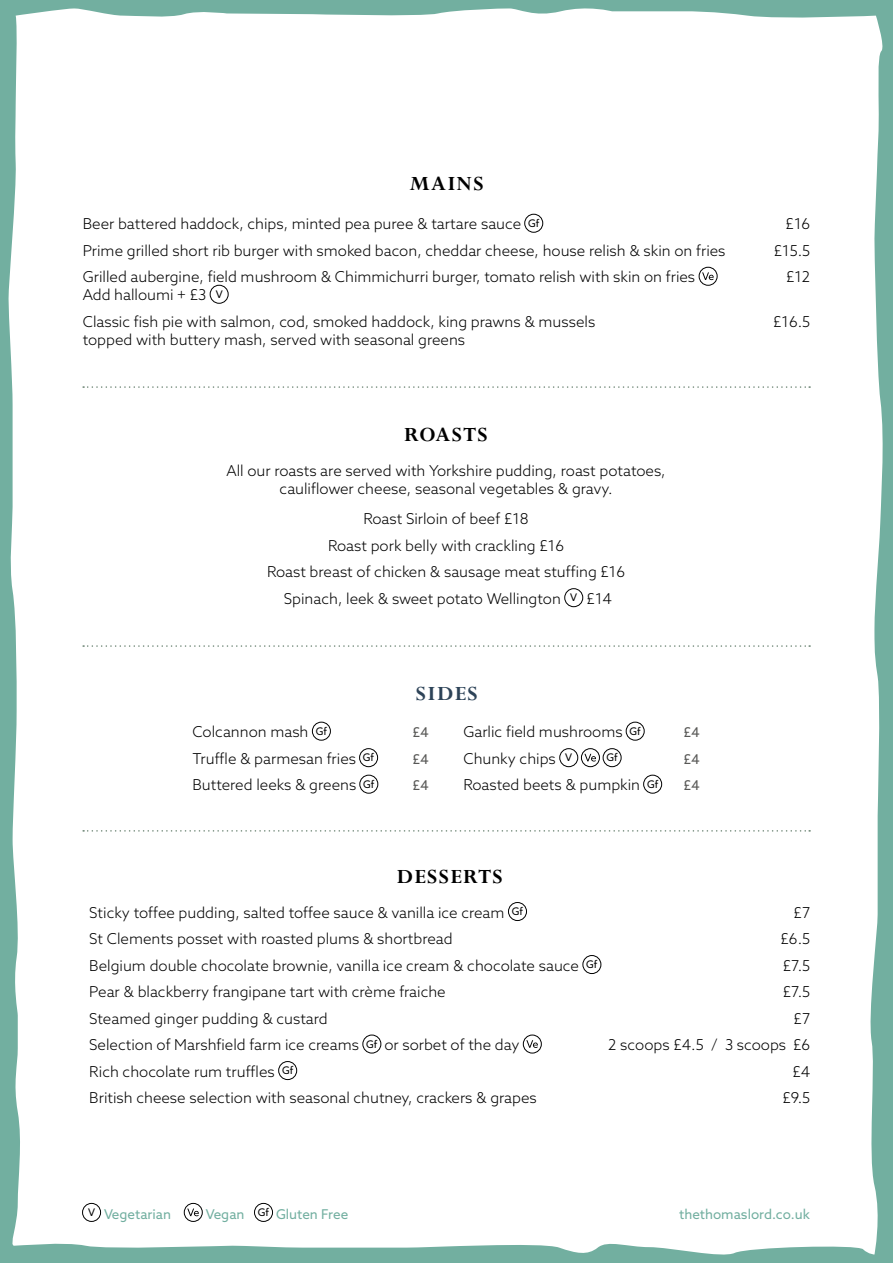
<style>
.page{position:relative;width:893px;height:1263px;background:#72afa0}
.page>*{position:absolute;margin:0;border:0;box-sizing:border-box;transform-origin:0 0}
.t1{font:700 22.5px "Perpetua";letter-spacing:.06em;color:#000}
.t2{font:700 22.5px "Perpetua";letter-spacing:.06em;color:#2d4358}
.t3{font:300 15px/26.5px "Azo Sans";color:#000;text-align:center}
.t4{font:13.5px "Azo Sans";color:#72afa0}
.t5{font:13.5px "Azo Sans";color:#585856}
.t6{font:10.5px "Azo Sans";color:#000}
</style>
<div class="page">
<div style="left:9px;top:8px;width:874px;height:1247px;background:#fff"></div>
<div style="left:82px;top:1203px;width:19px;height:18px;border:1px solid #000;border-radius:50%"></div>
<div style="left:184px;top:1203px;width:18px;height:18px;border:1px solid #000;border-radius:50%"></div>
<svg style="left:187px;top:1208px;width:12px;height:8px"></svg>
<div style="left:254px;top:1203px;width:19px;height:18px;border:1px solid #000;border-radius:50%"></div>
<div style="left:524px;top:214px;width:19px;height:18px;border:1px solid #000;border-radius:50%"></div>
<div style="left:699px;top:267px;width:18px;height:18px;border:1px solid #000;border-radius:50%"></div>
<svg style="left:702px;top:272px;width:12px;height:8px"></svg>
<div style="left:210px;top:285px;width:18px;height:18px;border:1px solid #000;border-radius:50%"></div>
<div style="left:312px;top:722px;width:19px;height:18px;border:1px solid #000;border-radius:50%"></div>
<div style="left:359px;top:748px;width:19px;height:19px;border:1px solid #000;border-radius:50%"></div>
<div style="left:360px;top:775px;width:18px;height:18px;border:1px solid #000;border-radius:50%"></div>
<div style="left:626px;top:722px;width:18px;height:18px;border:1px solid #000;border-radius:50%"></div>
<div style="left:560px;top:748px;width:18px;height:19px;border:1px solid #000;border-radius:50%"></div>
<div style="left:581px;top:748px;width:19px;height:19px;border:1px solid #000;border-radius:50%"></div>
<svg style="left:584px;top:754px;width:12px;height:7px"></svg>
<div style="left:603px;top:748px;width:18px;height:19px;border:1px solid #000;border-radius:50%"></div>
<div style="left:643px;top:775px;width:19px;height:18px;border:1px solid #000;border-radius:50%"></div>
<svg style="left:83px;top:830px;width:727px;height:2px"></svg>
<svg style="left:83px;top:386px;width:727px;height:2px"></svg>
<div style="left:565px;top:588px;width:18px;height:19px;border:1px solid #000;border-radius:50%"></div>
<div style="left:508px;top:902px;width:19px;height:19px;border:1px solid #000;border-radius:50%"></div>
<div style="left:583px;top:955px;width:18px;height:19px;border:1px solid #000;border-radius:50%"></div>
<div style="left:363px;top:1035px;width:18px;height:18px;border:1px solid #000;border-radius:50%"></div>
<div style="left:523px;top:1035px;width:18px;height:18px;border:1px solid #000;border-radius:50%"></div>
<svg style="left:526px;top:1040px;width:12px;height:8px"></svg>
<div style="left:278px;top:1061px;width:19px;height:19px;border:1px solid #000;border-radius:50%"></div>
<svg style="left:83px;top:645px;width:727px;height:2px"></svg>
<h1 class="t1" style="left:409px;top:170px;width:76px">MAINS</h1>
<p class="t3" style="left:83px;top:211px;width:458px">Beer battered haddock, chips, minted pea puree &amp; tartare sauce <sup>Gf</sup></p>
<p class="t3" style="left:786px;top:211px;width:26px">£16</p>
<p class="t3" style="left:83px;top:237px;width:644px">Prime grilled short rib burger with smoked bacon, cheddar cheese, house relish &amp; skin on fries</p>
<p class="t3" style="left:774px;top:237px;width:38px">£15.5</p>
<p class="t3" style="left:83px;top:264px;width:614px">Grilled aubergine, field mushroom &amp; Chimmichurri burger, tomato relish with skin on fries</p>
<p class="t3" style="left:786px;top:264px;width:26px">£12</p>
<p class="t3" style="left:83px;top:282px;width:514px;text-align:left">Add halloumi + £3 <sup>V<br></sup>Classic fish pie with salmon, cod, smoked haddock, king prawns &amp; mussels</p>
<p class="t3" style="left:773px;top:308px;width:39px">£16.5</p>
<p class="t3" style="left:83px;top:326px;width:384px">topped with buttery mash, served with seasonal greens</p>
<h1 class="t1" style="left:404px;top:420px;width:85px">ROASTS</h1>
<p class="t3" style="left:226px;top:461px;width:441px;line-height:18px">All our roasts are served with Yorkshire pudding, roast potatoes, cauliflower cheese, seasonal vegetables &amp; gravy.</p>
<p class="t3" style="left:267px;top:506px;width:360px">Roast Sirloin of beef £18<br>Roast pork belly with crackling £16<br>Roast breast of chicken &amp; sausage meat stuffing £16<br>Spinach, leek &amp; sweet potato Wellington <sup>V</sup> £14</p>
<h1 class="t2" style="left:416px;top:679px;width:63px">SIDES</h1>
<p class="t3" style="left:192px;top:718px;width:136px">Colcannon mash <sup>Gf</sup></p>
<p class="t5" style="left:412px;top:724px;width:18px">£4</p>
<p class="t3" style="left:192px;top:745px;width:183px">Truffle &amp; parmesan fries <sup>Gf</sup></p>
<p class="t5" style="left:412px;top:750px;width:18px">£4</p>
<p class="t3" style="left:192px;top:771px;width:184px">Buttered leeks &amp; greens <sup>Gf</sup></p>
<p class="t5" style="left:412px;top:777px;width:18px">£4</p>
<p class="t3" style="left:463px;top:718px;width:179px">Garlic field mushrooms <sup>Gf</sup></p>
<p class="t5" style="left:683px;top:724px;width:18px">£4</p>
<p class="t3" style="left:463px;top:745px;width:110px">Chunky chips <sup>V</sup></p>
<p class="t6" style="left:606px;top:751px;width:13px">Gf</p>
<p class="t5" style="left:683px;top:750px;width:18px">£4</p>
<p class="t3" style="left:463px;top:771px;width:196px">Roasted beets &amp; pumpkin <sup>Gf</sup></p>
<p class="t5" style="left:683px;top:777px;width:18px">£4</p>
<h1 class="t1" style="left:397px;top:862px;width:107px">DESSERTS</h1>
<p class="t3" style="left:89px;top:899px;width:435px">Sticky toffee pudding, salted toffee sauce &amp; vanilla ice cream <sup>Gf</sup></p>
<p class="t3" style="left:794px;top:899px;width:18px">£7</p>
<p class="t3" style="left:89px;top:925px;width:365px">St Clements posset with roasted plums &amp; shortbread</p>
<p class="t3" style="left:781px;top:925px;width:31px">£6.5</p>
<p class="t3" style="left:89px;top:952px;width:510px">Belgium double chocolate brownie, vanilla ice cream &amp; chocolate sauce <sup>Gf</sup></p>
<p class="t3" style="left:783px;top:952px;width:29px">£7.5</p>
<p class="t3" style="left:89px;top:978px;width:358px">Pear &amp; blackberry frangipane tart with crème fraiche</p>
<p class="t3" style="left:783px;top:978px;width:29px">£7.5</p>
<p class="t3" style="left:89px;top:1005px;width:240px">Steamed ginger pudding &amp; custard</p>
<p class="t3" style="left:794px;top:1005px;width:18px">£7</p>
<p class="t3" style="left:89px;top:1031px;width:432px">Selection of Marshfield farm ice creams <sup>Gf</sup> or sorbet of the day</p>
<p class="t3" style="left:608px;top:1031px;width:203px">2 scoops £4.5 / 3 scoops £6</p>
<p class="t3" style="left:89px;top:1058px;width:206px">Rich chocolate rum truffles <sup>Gf</sup></p>
<p class="t3" style="left:792px;top:1058px;width:19px">£4</p>
<p class="t3" style="left:89px;top:1084px;width:449px">British cheese selection with seasonal chutney, crackers &amp; grapes</p>
<p class="t3" style="left:782px;top:1084px;width:29px">£9.5</p>
<p class="t4" style="left:88px;top:1205px;width:84px"><sup>V</sup> Vegetarian</p>
<p class="t4" style="left:206px;top:1205px;width:144px">Vegan <sup>Gf</sup> Gluten Free</p>
<p class="t4" style="left:679px;top:1205px;width:132px">thethomaslord.co.uk</p>
</div>
